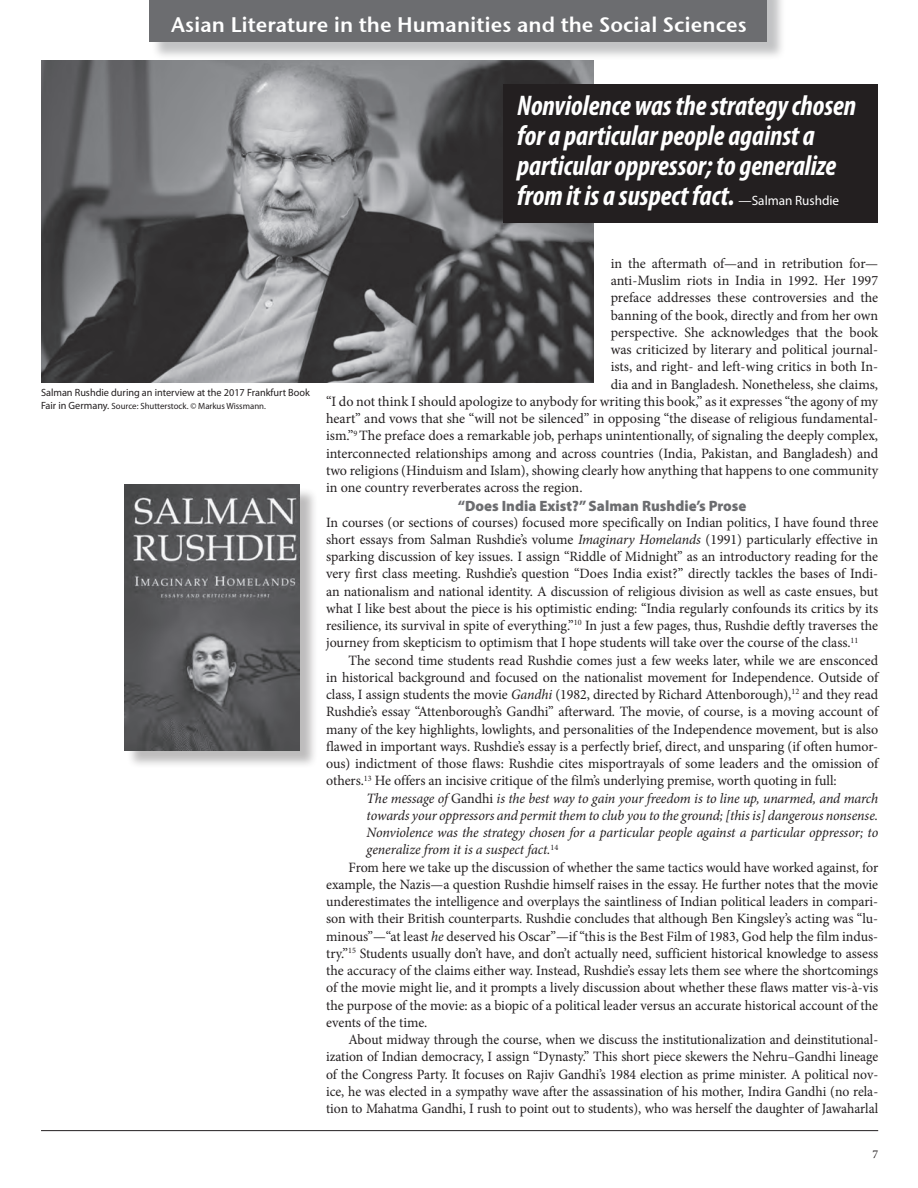
<style>
.page{position:relative;width:918px;height:1188px;background:#fff}
.page>*{position:absolute;margin:0;border:0;box-sizing:border-box;transform-origin:0 0}
.t1{font:italic 700 condensed 28.5px/30px "Myriad Pro";color:#fff}
.t2{font:21px "Stone Sans Sem ITCTT Semi";color:#fff}
.t3{font:900 15px "Myriad Pro";color:#6c6d70}
.t4{font:14.25px/17.2px "Minion Pro";color:#231f20;text-align:justify}
.t5{font:14.25px "Minion Pro";color:#231f20;scale:.96 1}
.t6{font:italic 14.25px "Minion Pro";letter-spacing:-.01em;color:#231f20}
.t7{font:12px "Minion Pro";color:#231f20}
.t8{font:10.5px "Myriad Pro";color:#231f20}
.t9{font:9px "Myriad Pro";color:#231f20}
.s1{font-weight:400;font-style:normal;font-stretch:normal;font-size:13.5px}
.s2{font-size:10.5px}
.s3{font-style:italic}
.s4{font-style:normal}
</style>
<div class="page">
<div style="left:151px;top:0;width:635px;height:61px;background:#808285;opacity:.48"></div>
<div style="left:149px;top:0;width:618px;height:42px;background:#6c6d70"></div>
<img style="left:42px;top:60px;width:551px;height:322px">
<div style="left:127px;top:487px;width:191px;height:282px;background:#231f20;opacity:.3"></div>
<img style="left:124px;top:485px;width:175px;height:266px">
<div style="left:504px;top:84px;width:374px;height:139px;background:#231f20"></div>
<hr style="left:41px;top:1130px;width:837px;height:1px;background:#231f20">
<h2 class="t2" style="left:171px;top:7px;width:577px">Asian Literature in the Humanities and the Social Sciences</h2>
<h1 class="t1" style="left:517px;top:89px;width:340px">Nonviolence was the strategy chosen for a particular people against a particular oppressor; to generalize from it is a suspect fact. <span class="s1">—Salman Rushdie</span></h1>
<p class="t8" style="left:41px;top:386px;width:270px">Salman Rushdie during an interview at the 2017 Frankfurt Book</p>
<p class="t9" style="left:41px;top:400px;width:226px"><span class="s2">Fair in Germany.</span> Source: Shutterstock. © Markus Wissmann.</p>
<p class="t4" style="left:611px;top:255px;width:269px">in the aftermath of—and in retribution for—</p>
<p class="t4" style="left:611px;top:272px;width:269px">anti-Muslim riots in India in 1992. Her 1997</p>
<p class="t4" style="left:611px;top:289px;width:269px">preface addresses these controversies and the</p>
<p class="t4" style="left:611px;top:306px;width:269px">banning of the book, directly and from her own</p>
<p class="t4" style="left:611px;top:324px;width:269px">perspective. She acknowledges that the book</p>
<p class="t4" style="left:611px;top:341px;width:269px">was criticized by literary and political journal-</p>
<p class="t4" style="left:611px;top:358px;width:269px">ists, and right- and left-wing critics in both In-</p>
<p class="t4" style="left:611px;top:375px;width:269px">dia and in Bangladesh. Nonetheless, she claims,</p>
<p class="t4" style="left:326px;top:393px;width:554px">“I do not think I should apologize to anybody for writing this book,” as it expresses “the agony of my</p>
<p class="t4" style="left:326px;top:410px;width:554px">heart” and vows that she “will not be silenced” in opposing “the disease of religious fundamental-</p>
<p class="t4" style="left:326px;top:427px;width:554px">ism.”<sup>9</sup> The preface does a remarkable job, perhaps unintentionally, of signaling the deeply complex,</p>
<p class="t4" style="left:326px;top:444px;width:554px">interconnected relationships among and across countries (India, Pakistan, and Bangladesh) and</p>
<p class="t4" style="left:326px;top:462px;width:554px">two religions (Hinduism and Islam), showing clearly how anything that happens to one community</p>
<p class="t4" style="left:326px;top:479px;width:258px">in one country reverberates across the region.</p>
<p class="t3" style="left:458px;top:496px;width:290px">“Does India Exist?” Salman Rushdie’s Prose</p>
<p class="t4" style="left:326px;top:513px;width:554px">In courses (or sections of courses) focused more specifically on Indian politics, I have found three short essays from Salman Rushdie’s volume <span class="s3">Imaginary Homelands</span> (1991) particularly effective in sparking discussion of key issues. I assign “Riddle of Midnight” as an introductory reading for the very first class meeting. Rushdie’s question “Does India exist?” directly tackles the bases of Indi&shy;an nationalism and national identity. A discussion of religious division as well as caste ensues, but what I like best about the piece is his optimistic ending: “India regularly confounds its critics by its resilience, its survival in spite of everything.”<sup>10</sup> In just a few pages, thus, Rushdie deftly traverses the journey from skepticism to optimism that I hope students will take over the course of the class.<sup>11</sup></p>
<p class="t4" style="left:326px;top:651px;width:554px;text-indent:23px">The second time students read Rushdie comes just a few weeks later, while we are ensconced in historical background and focused on the nationalist movement for Independence. Outside of class, I assign students the movie <span class="s3">Gandhi</span> (1982, directed by Richard Attenborough),<sup>12</sup> and they read Rushdie’s essay “Attenborough’s Gandhi” afterward. The movie, of course, is a moving account of many of the key highlights, lowlights, and personalities of the Independence movement, but is also flawed in important ways. Rushdie’s essay is a perfectly brief, direct, and unsparing (if often humor&shy;ous) indictment of those flaws: Rushdie cites misportrayals of some leaders and the omission of others.<sup>13</sup> He offers an incisive critique of the film’s underlying premise, worth quoting in full:</p>
<p class="t6" style="left:367px;top:788px;width:513px">The message of <span class="s4">Gandhi</span> is the best way to gain your freedom is to line up, unarmed, and march</p>
<p class="t6" style="left:367px;top:805px;width:513px">towards your oppressors and permit them to club you to the ground; [this is] dangerous nonsense.</p>
<p class="t6" style="left:367px;top:823px;width:513px">Nonviolence was the strategy chosen for a particular people against a particular oppressor; to</p>
<p class="t6" style="left:367px;top:840px;width:193px">generalize from it is a suspect fact.<sup>14</sup></p>
<p class="t4" style="left:349px;top:858px;width:531px">From here we take up the discussion of whether the same tactics would have worked against, for</p>
<p class="t4" style="left:326px;top:876px;width:554px">example, the Nazis—a question Rushdie himself raises in the essay. He further notes that the movie</p>
<p class="t4" style="left:326px;top:893px;width:554px">underestimates the intelligence and overplays the saintliness of Indian political leaders in compari-</p>
<p class="t4" style="left:326px;top:910px;width:554px">son with their British counterparts. Rushdie concludes that although Ben Kingsley’s acting was “lu-</p>
<p class="t4" style="left:326px;top:927px;width:554px">minous”—“at least <span class="s3">he</span> deserved his Oscar”—if “this is the Best Film of 1983, God help the film indus-</p>
<p class="t4" style="left:326px;top:945px;width:554px">try.”<sup>15</sup> Students usually don’t have, and don’t actually need, sufficient historical knowledge to assess</p>
<p class="t4" style="left:326px;top:962px;width:554px">the accuracy of the claims either way. Instead, Rushdie’s essay lets them see where the shortcomings</p>
<p class="t4" style="left:326px;top:979px;width:554px">of the movie might lie, and it prompts a lively discussion about whether these flaws matter vis-à-vis</p>
<p class="t4" style="left:326px;top:996px;width:554px">the purpose of the movie: as a biopic of a political leader versus an accurate historical account of the</p>
<p class="t4" style="left:326px;top:1014px;width:103px">events of the time.</p>
<p class="t5" style="left:349px;top:1030px;width:553px">About midway through the course, when we discuss the institutionalization and deinstitutional-</p>
<p class="t5" style="left:326px;top:1047px;width:577px">ization of Indian democracy, I assign “Dynasty.” This short piece skewers the Nehru–Gandhi lineage</p>
<p class="t5" style="left:326px;top:1064px;width:577px">of the Congress Party. It focuses on Rajiv Gandhi’s 1984 election as prime minister. A political nov-</p>
<p class="t5" style="left:326px;top:1082px;width:577px">ice, he was elected in a sympathy wave after the assassination of his mother, Indira Gandhi (no rela-</p>
<p class="t5" style="left:326px;top:1099px;width:577px">tion to Mahatma Gandhi, I rush to point out to students), who was herself the daughter of Jawaharlal</p>
<p class="t7" style="left:872px;top:1147px;width:7px">7</p>
</div>
